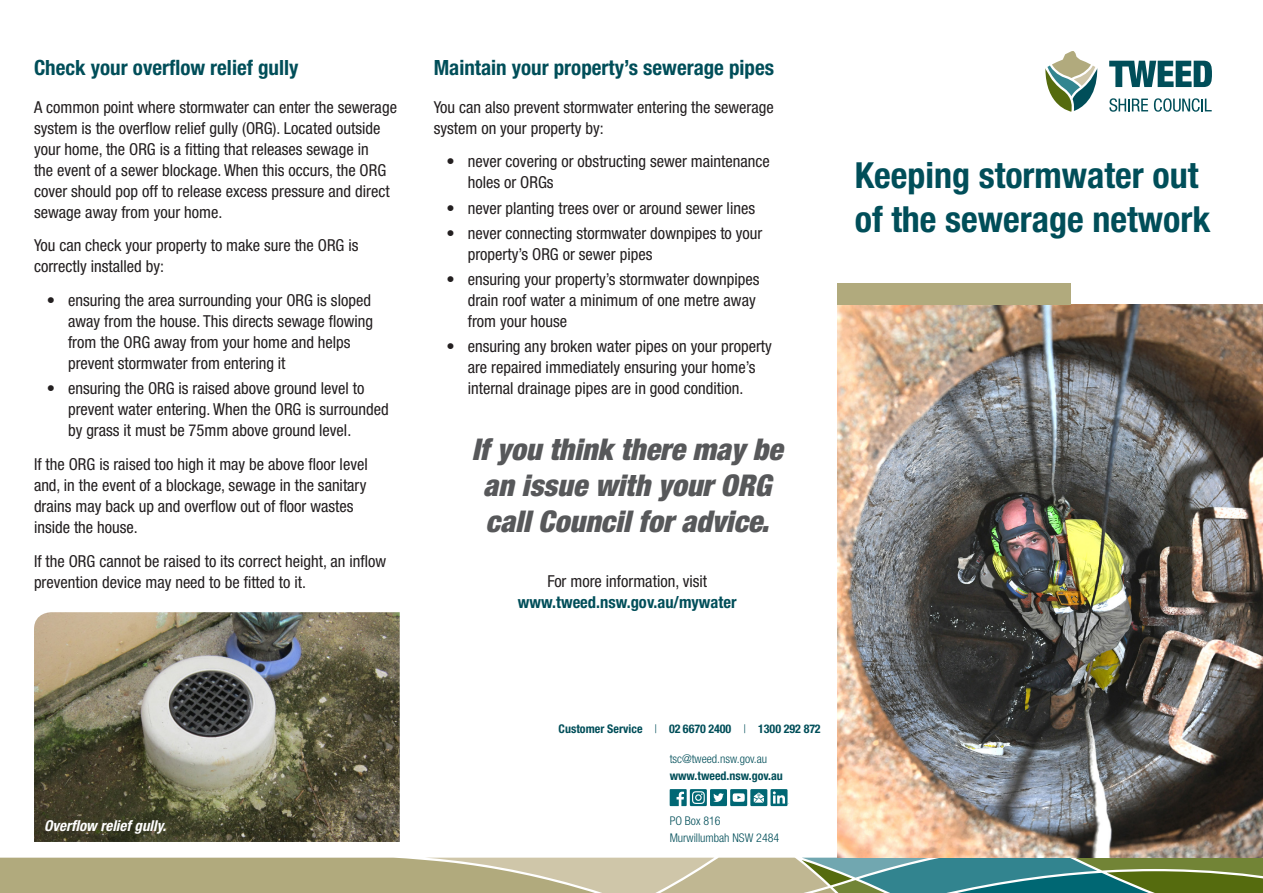
<style>
.page{position:relative;width:1263px;height:893px;background:#fff}
.page>*{position:absolute;margin:0;border:0;box-sizing:border-box;transform-origin:0 0}
.titlke{font:700 condensed 36px/43.2px "Helvetica Neue LT Std";color:#004e59}
.quote{font:italic 900 condensed 30px/36px "Helvetica Neue LT Std";color:#57585a;text-align:center}
.t1{font:700 condensed 21px "Helvetica Neue LT Std";color:#004e59}
.body{font:condensed 16.5px/21px "Helvetica Neue LT Std";color:#231f20}
.body-2{font:700 condensed 16.5px/21px "Helvetica Neue LT Std";color:#004e59;text-align:center}
.t2{font:italic 700 condensed 15px "Helvetica Neue LT Std";color:#fff}
.MSTRcontact{font:300 condensed 12px/16.5px "Helvetica Neue LT Std";color:#004e59}
.MSTRcontact-2{font:700 condensed 12px "Helvetica Neue LT Std";color:#004e59}
.s1{font-weight:400;color:#231f20}
.s2{font-weight:300}
.s3{font-weight:700}
</style>
<div class="page">
<svg style="left:1045px;top:51px;width:52px;height:61px"></svg>
<svg style="left:1109px;top:61px;width:103px;height:26px"></svg>
<svg style="left:1109px;top:98px;width:39px;height:14px"></svg>
<svg style="left:1154px;top:98px;width:58px;height:14px"></svg>
<svg style="left:0;top:858px;width:1263px;height:35px;background:#96a481"></svg>
<img style="left:838px;top:305px;width:425px;height:553px">
<div style="left:838px;top:284px;width:233px;height:21px;background:#b1aa7d"></div>
<svg style="left:670px;top:789px;width:57px;height:17px"></svg>
<svg style="left:730px;top:789px;width:17px;height:17px"></svg>
<svg style="left:733px;top:789px;width:56px;height:17px"></svg>
<img style="left:34px;top:612px;width:366px;height:230px">
<p class="t1" style="left:34px;top:54px;width:266px">Check your overflow relief gully</p>
<p class="body" style="left:34px;top:96px;width:365px">A common point where stormwater can enter the sewerage system is the overflow relief gully (ORG). Located outside your home, the ORG is a fitting that releases sewage in<br>the event of a sewer blockage. When this occurs, the ORG cover should pop off to release excess pressure and direct sewage away from your home.</p>
<p class="body" style="left:34px;top:235px;width:326px">You can check your property to make sure the ORG is correctly installed by:</p>
<p class="body" style="left:68px;top:290px;width:307px;text-indent:-21px">• ensuring the area surrounding your ORG is sloped away from the house. This directs sewage flowing from the ORG away from your home and helps prevent stormwater from entering it</p>
<p class="body" style="left:68px;top:378px;width:322px;text-indent:-21px">• ensuring the ORG is raised above ground level to prevent water entering. When the ORG is surrounded by grass it must be 75mm above ground level.</p>
<p class="body" style="left:34px;top:454px;width:335px">If the ORG is raised too high it may be above floor level and, in the event of a blockage, sewage in the sanitary drains may back up and overflow out of floor wastes inside the house.</p>
<p class="body" style="left:34px;top:550px;width:354px">If the ORG cannot be raised to its correct height, an inflow prevention device may need to be fitted to it.</p>
<p class="t1" style="left:434px;top:54px;width:342px">Maintain your property’s sewerage pipes</p>
<p class="body" style="left:434px;top:96px;width:342px">You can also prevent stormwater entering the sewerage system on your property by:</p>
<p class="body" style="left:468px;top:151px;width:303px;text-indent:-21px">• never covering or obstructing sewer maintenance holes or ORGs</p>
<p class="body" style="left:446px;top:197px;width:310px">• never planting trees over or around sewer lines</p>
<p class="body" style="left:468px;top:222px;width:296px;text-indent:-21px">• never connecting stormwater downpipes to your property’s ORG or sewer pipes</p>
<p class="body" style="left:468px;top:269px;width:293px;text-indent:-21px">• ensuring your property’s stormwater downpipes drain roof water a minimum of one metre away from your house</p>
<p class="body" style="left:446px;top:336px;width:327px;text-align:center">• ensuring any broken water pipes on your property are repaired immediately ensuring your home’s internal drainage pipes are in good condition.</p>
<p class="quote" style="left:472px;top:432px;width:312px">If you think there may be an issue with your ORG call Council for advice.</p>
<p class="body-2" style="left:518px;top:570px;width:220px"><span class="s1">For more information, visit </span>www.tweed.nsw.gov.au/mywater</p>
<p class="titlke" style="left:855px;top:154px;width:357px">Keeping stormwater out of the sewerage network</p>
<p class="t2" style="left:44px;top:817px;width:124px">Overflow relief gully.</p>
<p class="MSTRcontact-2" style="left:559px;top:721px;width:264px">Customer Service <span class="s2">|</span> 02 6670 2400 <span class="s2">|</span> 1300 292 872</p>
<p class="MSTRcontact" style="left:670px;top:751px;width:115px">tsc@tweed.nsw.gov.au <span class="s3">www.tweed.nsw.gov.au</span></p>
<p class="MSTRcontact" style="left:670px;top:813px;width:111px">PO Box 816<br>Murwillumbah NSW 2484</p>
</div>
